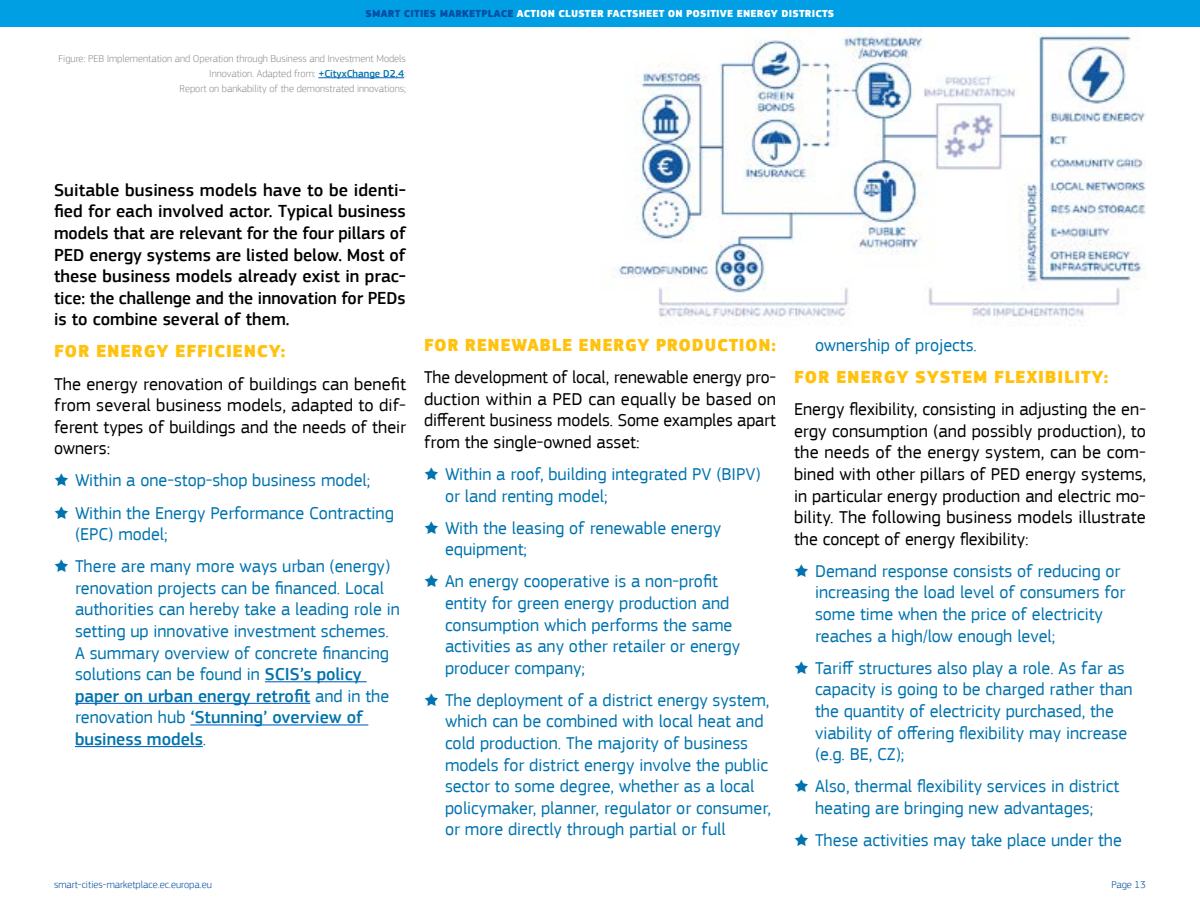
<style>
.page{position:relative;width:1200px;height:900px;background:#fff}
.page>*{position:absolute;margin:0;border:0;box-sizing:border-box;transform-origin:0 0}
.t1{font:18px/21.6px "EC Square Sans Pro";color:#0073ae}
.t2{font:18px/21.6px "EC Square Sans Pro";color:#000;text-align:justify}
.t3{font:500 18px/21.6px "EC Square Sans Pro";letter-spacing:-.005em;color:#000;text-align:justify}
.t4{font:900 18px "EC Square Sans Pro Extra";letter-spacing:.04em;color:#ffc20e}
.t5{font:300 10.5px/15px "EC Square Sans Pro";color:#8e908e;text-align:right}
.t6{font:900 10.5px "EC Square Sans Pro Extra";letter-spacing:.02em;color:#fff}
.t7{font:300 10.5px "EC Square Sans Pro";color:#034ea2}
.s1{color:#034ea2}
.s2{font-weight:500;color:#0073ae}
.s3{font-weight:500}
</style>
<div class="page">
<div style="left:0;top:0;width:1200px;height:27px;background:#009fe3"></div>
<hr style="left:265px;top:681px;width:102px;height:1px;background:#0563c1">
<hr style="left:75px;top:703px;width:235px;height:1px;background:#0563c1">
<hr style="left:190px;top:724px;width:178px;height:2px;background:#0563c1">
<hr style="left:75px;top:746px;width:128px;height:1px;background:#0563c1">
<img style="left:611px;top:27px;width:535px;height:290px">
<hr style="left:318px;top:77px;width:86px;height:1px;background:#0563c1">
<p class="t6" style="left:366px;top:7px;width:334px"><span class="s1">SMART CITIES MARKETPLACE</span> ACTION CLUSTER FACTSHEET ON POSITIVE</p>
<p class="t6" style="left:737px;top:7px;width:15px">ENERGY</p>
<p class="t6" style="left:781px;top:7px;width:14px">DISTRICTS</p>
<p class="t5" style="left:59px;top:51px;width:349px">Figure: PEB Implementation and Operation through Business and Investment Models<br>Innovation. Adapted from: <span class="s2">+CityxChange D2.4</span>:<br>Report on bankability of the demonstrated innovations;</p>
<p class="t3" style="left:54px;top:179px;width:354px">Suitable business models have to be identi&shy;fied for each involved actor. Typical business models that are relevant for the four pillars of PED energy systems are listed below. Most of these business models already exist in prac&shy;tice: the challenge and the innovation for PEDs is to combine several of them.</p>
<p class="t4" style="left:54px;top:340px;width:233px">FOR ENERGY EFFICIENCY:</p>
<p class="t2" style="left:54px;top:373px;width:354px">The energy renovation of buildings can benefit from several business models, adapted to dif&shy;ferent types of buildings and the needs of their owners:</p>
<p class="t1" style="left:54px;top:470px;width:318px">★ Within a one-stop-shop business model;</p>
<p class="t1" style="left:75px;top:502px;width:320px;text-indent:-21px">★ Within the Energy Performance Contracting (EPC) model;</p>
<p class="t1" style="left:75px;top:556px;width:326px;text-indent:-21px">★ There are many more ways urban (energy) renovation projects can be financed. Local authorities can hereby take a leading role in setting up innovative investment schemes.<br>A summary overview of concrete financing solutions can be found in <span class="s3">SCIS’s policy paper on urban energy retrofit</span> and in the renovation hub <span class="s3">‘Stunning’ overview of business models</span>.</p>
<p class="t4" style="left:424px;top:334px;width:353px">FOR RENEWABLE ENERGY PRODUCTION:</p>
<p class="t2" style="left:424px;top:366px;width:354px">The development of local, renewable energy pro&shy;duction within a PED can equally be based on different business models. Some examples apart from the single-owned asset:</p>
<p class="t1" style="left:445px;top:463px;width:317px;text-indent:-21px">★ Within a roof, building integrated PV (BIPV) or land renting model;</p>
<p class="t1" style="left:445px;top:517px;width:278px;text-indent:-21px">★ With the leasing of renewable energy equipment;</p>
<p class="t1" style="left:445px;top:571px;width:297px;text-indent:-21px">★ An energy cooperative is a non-profit entity for green energy production and consumption which performs the same activities as any other retailer or energy producer company;</p>
<p class="t1" style="left:445px;top:689px;width:327px;text-indent:-21px">★ The deployment of a district energy system, which can be combined with local heat and cold production. The majority of business models for district energy involve the public sector to some degree, whether as a local policymaker, planner, regulator or consumer, or more directly through partial or full</p>
<p class="t1" style="left:815px;top:334px;width:163px">ownership of projects.</p>
<p class="t4" style="left:794px;top:366px;width:316px">FOR ENERGY SYSTEM FLEXIBILITY:</p>
<p class="t2" style="left:794px;top:399px;width:354px">Energy flexibility, consisting in adjusting the en&shy;ergy consumption (and possibly production), to the needs of the energy system, can be com&shy;bined with other pillars of PED energy systems, in particular energy production and electric mo&shy;bility. The following business models illustrate the concept of energy flexibility:</p>
<p class="t1" style="left:815px;top:560px;width:312px;text-indent:-21px">★ Demand response consists of reducing or increasing the load level of consumers for some time when the price of electricity reaches a high/low enough level;</p>
<p class="t1" style="left:815px;top:657px;width:319px;text-indent:-21px">★ Tariff structures also play a role. As far as capacity is going to be charged rather than the quantity of electricity purchased, the viability of offering flexibility may increase (e.g. BE, CZ);</p>
<p class="t1" style="left:794px;top:776px;width:327px;text-align:center">★ Also, thermal flexibility services in district heating are bringing new advantages;</p>
<p class="t1" style="left:794px;top:829px;width:329px">★ These activities may take place under the</p>
<p class="t7" style="left:54px;top:879px;width:159px">smart-cities-marketplace.ec.europa.eu</p>
<p class="t7" style="left:1111px;top:879px;width:36px">Page 13</p>
</div>
